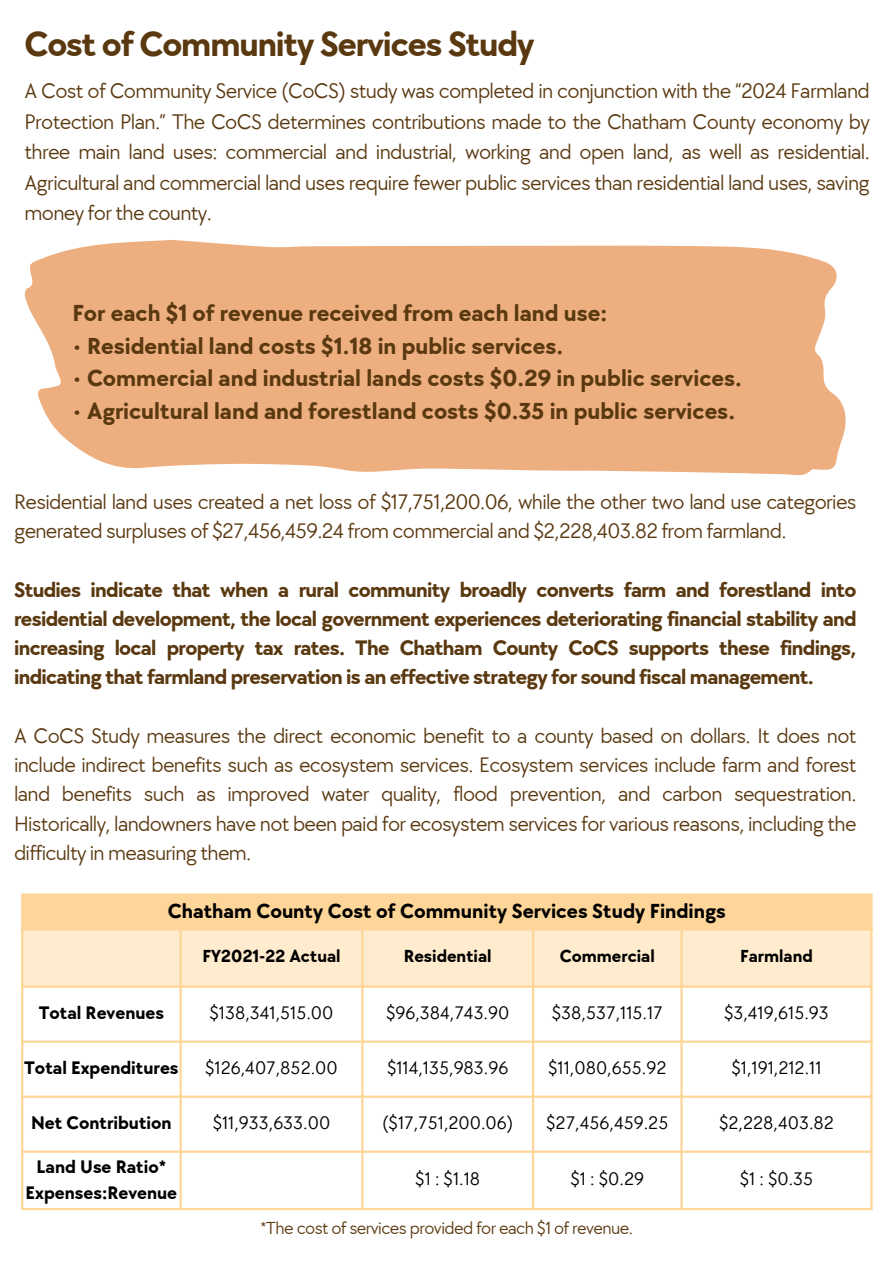
<style>
.page{position:relative;width:894px;height:1264px;background:#fff}
.page>*{position:absolute;margin:0;border:0;box-sizing:border-box;transform-origin:0 0}
.t1{font:700 36px "TT Chocolates";letter-spacing:-.03em;color:#5a3910}
.t2{font:700 23.85px "TT Chocolates";color:#5a3910}
.t3{font:21.75px/30.3px "TT Chocolates";letter-spacing:-.03em;color:#5a3910;text-align:justify}
.t4{font:21.6px/29.2px "TT Chocolates";letter-spacing:-.03em;color:#5a3910}
.t5{font:700 21.6px/29.2px "TT Chocolates";letter-spacing:-.03em;color:#5a3910;text-align:justify}
.t6{font:700 21px "TT Chocolates";color:#000}
.t7{font:18.75px "TT Chocolates";color:#000}
.t8{font:700 18.75px "TT Chocolates";color:#000}
.t9{font:18px "TT Chocolates";letter-spacing:-.03em;color:#5a3910}
.t10{font:700 18px "TT Chocolates";color:#000}
</style>
<div class="page">
<svg style="left:24px;top:240px;width:821px;height:236px;fill:#edaf80"></svg>
<div style="left:22px;top:894px;width:849px;height:35px;background:#ffd699"></div>
<div style="left:23px;top:930px;width:847px;height:55px;background:#ffebcd"></div>
<hr style="left:21px;top:895px;width:2px;height:312px;background:#ffd699">
<hr style="left:179px;top:930px;width:3px;height:277px;background:#ffd699">
<hr style="left:361px;top:930px;width:2px;height:277px;background:#ffd699">
<hr style="left:532px;top:930px;width:2px;height:277px;background:#ffd699">
<hr style="left:680px;top:930px;width:2px;height:277px;background:#ffd699">
<hr style="left:870px;top:895px;width:2px;height:312px;background:#ffd699">
<hr style="left:21px;top:893px;width:851px;height:2px;background:#ffd699">
<hr style="left:21px;top:928px;width:851px;height:2px;background:#ffd699">
<hr style="left:21px;top:985px;width:851px;height:2px;background:#ffd699">
<hr style="left:21px;top:1040px;width:851px;height:2px;background:#ffd699">
<hr style="left:21px;top:1095px;width:851px;height:2px;background:#ffd699">
<hr style="left:21px;top:1150px;width:851px;height:2px;background:#ffd699">
<hr style="left:21px;top:1207px;width:851px;height:3px;background:#ffd699">
<p class="t1" style="left:24px;top:23px;width:511px">Cost of Community Services Study</p>
<p class="t3" style="left:24px;top:77px;width:846px">A Cost of Community Service (CoCS) study was completed in conjunction with the “2024 Farmland Protection Plan.” The CoCS determines contributions made to the Chatham County economy by three main land uses: commercial and industrial, working and open land, as well as residential.<br>Agricultural and commercial land uses require fewer public services than residential land uses, saving money for the county.</p>
<p class="t2" style="left:72px;top:299px;width:536px">For each $1 of revenue received from each land use:</p>
<p class="t2" style="left:72px;top:332px;width:492px">• Residential land costs $1.18 in public services.</p>
<p class="t2" style="left:72px;top:365px;width:670px">• Commercial and industrial lands costs $0.29 in public services.</p>
<p class="t2" style="left:72px;top:398px;width:664px">• Agricultural land and forestland costs $0.35 in public services.</p>
<h1 class="t4" style="left:14px;top:487px;width:843px">Residential land uses created a net loss of $17,751,200.06, while the other two land use categories generated surpluses of $27,456,459.24 from commercial and $2,228,403.82 from farmland.</h1>
<h3 class="t5" style="left:14px;top:575px;width:843px">Studies indicate that when a rural community broadly converts farm and forestland into residential development, the local government experiences deteriorating financial stability and increasing local property tax rates. The Chatham County CoCS supports these findings, indicating that farmland preservation is an effective strategy for sound fiscal management.</h3>
<p class="t4" style="left:14px;top:721px;width:843px;text-align:justify">A CoCS Study measures the direct economic benefit to a county based on dollars. It does not include indirect benefits such as ecosystem services. Ecosystem services include farm and forest land benefits such as improved water quality, flood prevention, and carbon sequestration.<br>Historically, landowners have not been paid for ecosystem services for various reasons, including the difficulty in measuring them.</p>
<h2 class="t6" style="left:168px;top:899px;width:559px">Chatham County Cost of Community Services Study Findings</h2>
<h3 class="t10" style="left:202px;top:945px;width:140px">FY2021-22 Actual</h3>
<h2 class="t10" style="left:403px;top:945px;width:89px">Residential</h2>
<h3 class="t10" style="left:559px;top:945px;width:96px">Commercial</h3>
<p class="t10" style="left:739px;top:945px;width:74px">Farmland</p>
<p class="t8" style="left:39px;top:1002px;width:127px">Total Revenues</p>
<p class="t7" style="left:209px;top:1002px;width:125px">$138,341,515.00</p>
<p class="t7" style="left:386px;top:1002px;width:125px">$96,384,743.90</p>
<p class="t7" style="left:551px;top:1002px;width:112px">$38,537,115.17</p>
<p class="t7" style="left:723px;top:1002px;width:106px">$3,419,615.93</p>
<p class="t8" style="left:24px;top:1057px;width:156px">Total Expenditures</p>
<p class="t7" style="left:205px;top:1057px;width:134px">$126,407,852.00</p>
<p class="t7" style="left:387px;top:1057px;width:123px">$114,135,983.96</p>
<p class="t7" style="left:548px;top:1057px;width:120px">$11,080,655.92</p>
<p class="t7" style="left:731px;top:1057px;width:91px">$1,191,212.11</p>
<p class="t8" style="left:31px;top:1112px;width:142px">Net Contribution</p>
<p class="t7" style="left:213px;top:1112px;width:119px">$11,933,633.00</p>
<p class="t7" style="left:382px;top:1112px;width:133px">($17,751,200.06)</p>
<p class="t7" style="left:546px;top:1112px;width:124px">$27,456,459.25</p>
<p class="t7" style="left:718px;top:1112px;width:116px">$2,228,403.82</p>
<p class="t8" style="left:36px;top:1156px;width:131px">Land Use Ratio*</p>
<p class="t8" style="left:26px;top:1182px;width:153px">Expenses:Revenue</p>
<p class="t7" style="left:415px;top:1168px;width:66px">$1 : $1.18</p>
<p class="t7" style="left:570px;top:1168px;width:75px">$1 : $0.29</p>
<p class="t7" style="left:739px;top:1168px;width:75px">$1 : $0.35</p>
<p class="t9" style="left:260px;top:1217px;width:374px">*The cost of services provided for each $1 of revenue.</p>
</div>
